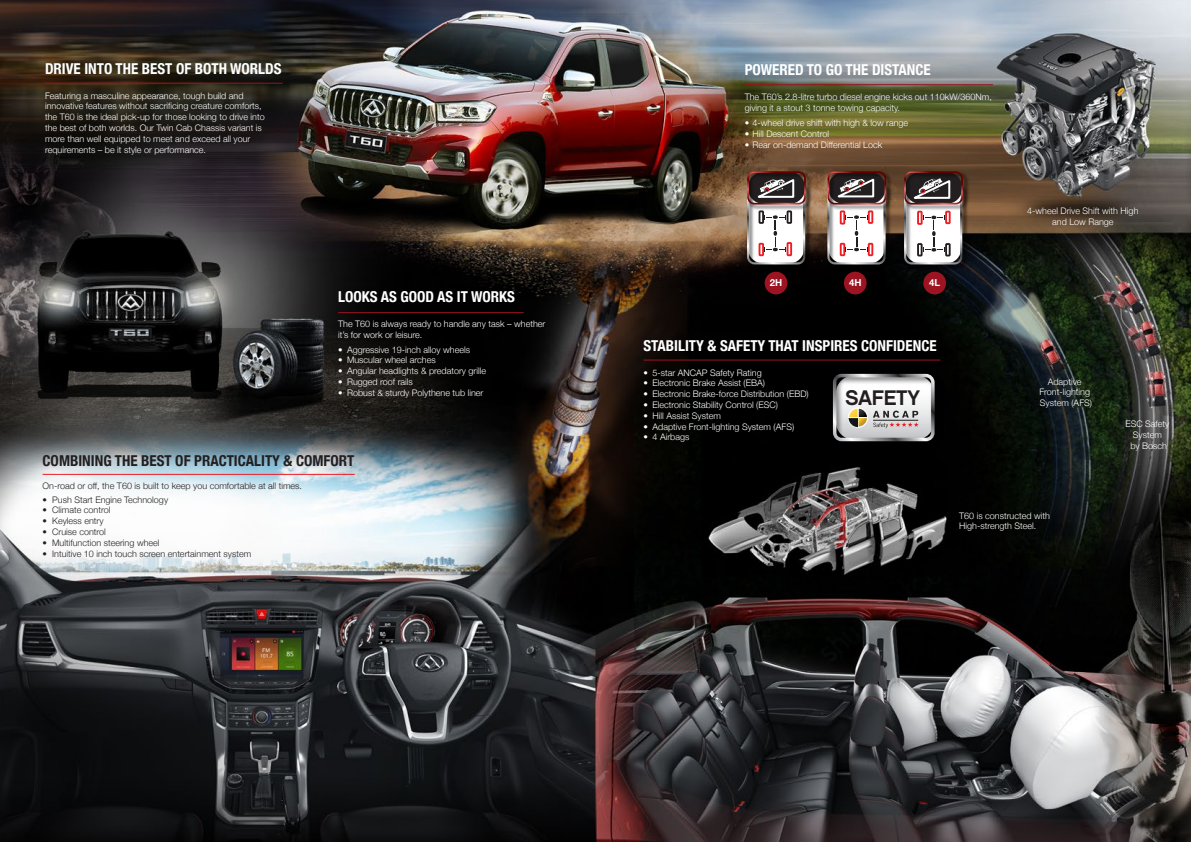
<style>
.page{position:relative;width:1191px;height:842px;background:#fff}
.page>*{position:absolute;margin:0;border:0;box-sizing:border-box;transform-origin:0 0}
.t1{font:21.1px "Chalet New York Nineteen Sixty";letter-spacing:-.02em;color:#231f20}
.t2{font:700 condensed 15px "Helvetica Neue";color:#fff}
.t3{font:700 condensed 15px "Helvetica Neue";color:#231f20}
.t4{font:700 9.6px "Helvetica Neue";color:#fff}
.t5{font:300 9px/10.8px "Helvetica Neue";color:#fff}
.t6{font:300 9px "Helvetica Neue";color:#231f20}
</style>
<div class="page">
<img style="left:0;top:0;width:1191px;height:842px">
<hr style="left:44px;top:83px;width:239px;height:1px;background:#9c1421">
<hr style="left:744px;top:84px;width:249px;height:1px;background:#9c1421">
<hr style="left:643px;top:360px;width:297px;height:1px;background:#9c1421">
<hr style="left:338px;top:312px;width:186px;height:1px;background:#9c1421">
<div style="left:764px;top:272px;width:23px;height:22px;background:#9c1421;border-radius:50%"></div>
<div style="left:844px;top:272px;width:22px;height:22px;background:#9c1421;border-radius:50%"></div>
<div style="left:923px;top:272px;width:23px;height:22px;background:#9c1421;border-radius:50%"></div>
<img style="left:902px;top:181px;width:67px;height:91px">
<img style="left:903px;top:170px;width:67px;height:42px">
<svg style="left:904px;top:171px;width:59px;height:93px"></svg>
<img style="left:745px;top:181px;width:67px;height:91px">
<img style="left:746px;top:170px;width:67px;height:42px">
<svg style="left:747px;top:171px;width:59px;height:93px"></svg>
<img style="left:826px;top:212px;width:66px;height:60px">
<img style="left:826px;top:170px;width:67px;height:42px">
<svg style="left:827px;top:171px;width:59px;height:93px"></svg>
<img style="left:829px;top:370px;width:115px;height:81px">
<svg style="left:833px;top:374px;width:101px;height:67px"></svg>
<hr style="left:43px;top:474px;width:312px;height:1px;background:#ed1d24">
<h2 class="t2" style="left:45px;top:56px;width:238px">DRIVE INTO THE BEST OF BOTH WORLDS</h2>
<p class="t5" style="left:45px;top:89px;width:221px">Featuring a masculine appearance, tough build and innovative features without sacrificing creature comforts, the T60 is the ideal pick-up for those looking to drive into the best of both worlds. Our Twin Cab Chassis variant is more than well equipped to meet and exceed all your requirements – be it style or performance.</p>
<h2 class="t2" style="left:338px;top:284px;width:178px">LOOKS AS GOOD AS IT WORKS</h2>
<p class="t5" style="left:338px;top:318px;width:209px">The T60 is always ready to handle any task – whether it’s for work or leisure.</p>
<p class="t5" style="left:338px;top:343px;width:133px">• Aggressive 19-inch alloy wheels</p>
<p class="t5" style="left:338px;top:354px;width:99px">• Muscular wheel arches</p>
<p class="t5" style="left:338px;top:365px;width:149px">• Angular headlights &amp; predatory grille</p>
<p class="t5" style="left:338px;top:376px;width:76px">• Rugged roof rails</p>
<p class="t5" style="left:338px;top:387px;width:147px">• Robust &amp; sturdy Polythene tub liner</p>
<h2 class="t3" style="left:43px;top:448px;width:313px">COMBINING THE BEST OF PRACTICALITY &amp; COMFORT</h2>
<p class="t6" style="left:43px;top:478px;width:261px">On-road or off, the T60 is built to keep you comfortable at all times.</p>
<p class="t6" style="left:43px;top:492px;width:127px">• Push Start Engine Technology</p>
<p class="t6" style="left:43px;top:503px;width:69px">• Climate control</p>
<p class="t6" style="left:43px;top:514px;width:62px">• Keyless entry</p>
<p class="t6" style="left:43px;top:524px;width:65px">• Cruise control</p>
<p class="t6" style="left:43px;top:535px;width:118px">• Multifunction steering wheel</p>
<p class="t6" style="left:43px;top:546px;width:210px">• Intuitive 10 inch touch screen entertainment system</p>
<h2 class="t2" style="left:744px;top:57px;width:188px">POWERED TO GO THE DISTANCE</h2>
<p class="t5" style="left:744px;top:91px;width:249px">The T60’s 2.8-litre turbo diesel engine kicks out 110kW/360Nm, giving it a stout 3 tonne towing capacity.</p>
<p class="t5" style="left:744px;top:117px;width:165px">• 4-wheel drive shift with high &amp; low range</p>
<p class="t5" style="left:744px;top:127px;width:86px">• Hill Descent Control</p>
<p class="t5" style="left:744px;top:138px;width:139px">• Rear on-demand Differential Lock</p>
<p class="t4" style="left:770px;top:275px;width:14px">2H</p>
<p class="t4" style="left:849px;top:275px;width:14px">4H</p>
<p class="t4" style="left:929px;top:275px;width:13px">4L</p>
<h2 class="t2" style="left:643px;top:333px;width:295px">STABILITY &amp; SAFETY THAT INSPIRES CONFIDENCE</h2>
<p class="t5" style="left:643px;top:366px;width:120px">• 5-star ANCAP Safety Rating</p>
<p class="t5" style="left:643px;top:377px;width:123px">• Electronic Brake Assist (EBA)</p>
<p class="t5" style="left:643px;top:388px;width:167px">• Electronic Brake-force Distribution (EBD)</p>
<p class="t5" style="left:643px;top:399px;width:136px">• Electronic Stability Control (ESC)</p>
<p class="t5" style="left:643px;top:410px;width:79px">• Hill Assist System</p>
<p class="t5" style="left:643px;top:420px;width:152px">• Adaptive Front-lighting System (AFS)</p>
<p class="t5" style="left:643px;top:431px;width:48px">• 4 Airbags</p>
<h1 class="t1" style="left:845px;top:385px;width:76px">SAFETY</h1>
<p class="t5" style="left:1027px;top:205px;width:113px;text-align:center">4-wheel Drive Shift with High and Low Range</p>
<p class="t5" style="left:1039px;top:375px;width:54px;text-align:center">Adaptive<br>Front-lighting<br>System (AFS)</p>
<p class="t5" style="left:1125px;top:418px;width:46px;text-align:center">ESC Safety<br>System<br>by Bosch</p>
<p class="t5" style="left:959px;top:509px;width:92px">T60 is constructed with<br>High-strength Steel.</p>
</div>
